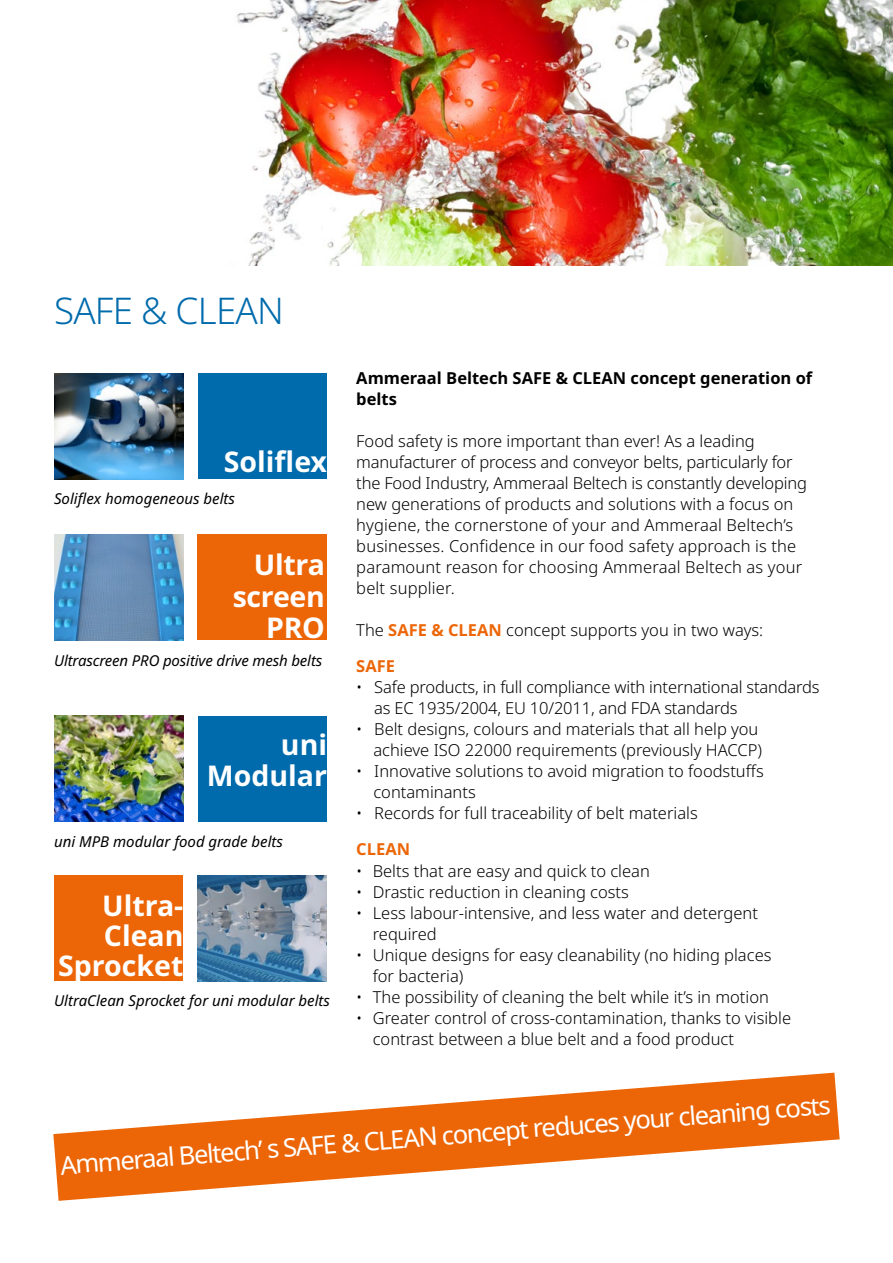
<style>
.page{position:relative;width:893px;height:1263px;background:#fff}
.page>*{position:absolute;margin:0;border:0;box-sizing:border-box;transform-origin:0 0}
.t1{font:300 36.75px "Noto Sans";letter-spacing:-.02em;color:#006bac}
.t2{font:700 28.5px/31.5px "Noto Sans";color:#fff;text-align:right}
.t3{font:25.5px "Noto Sans";color:#fff}
.t4{font:300 16.5px/21px "Noto Sans";color:#000}
.t5{font:700 16.5px/21px "Noto Sans";color:#000}
.t6{font:700 16.5px "Noto Sans";color:#ec6608}
.t7{font:italic 15px "Noto Sans";color:#000}
.s1{font-weight:700;color:#ec6608}
</style>
<div class="page">
<svg style="left:53px;top:1073px;width:787px;height:128px;fill:#ec6608"></svg>
<div style="left:54px;top:875px;width:129px;height:106px;background:#ec6608"></div>
<img style="left:198px;top:875px;width:128px;height:106px">
<div style="left:197px;top:534px;width:129px;height:106px;background:#ec6608"></div>
<img style="left:54px;top:534px;width:129px;height:106px">
<div style="left:198px;top:373px;width:129px;height:106px;background:#006bac"></div>
<img style="left:54px;top:373px;width:129px;height:106px">
<div style="left:198px;top:716px;width:129px;height:106px;background:#006bac"></div>
<img style="left:54px;top:716px;width:129px;height:106px">
<img style="left:236px;top:0;width:657px;height:266px">
<h1 class="t1" style="left:54px;top:285px;width:231px">SAFE &amp; CLEAN</h1>
<h2 class="t2" style="left:224px;top:447px;width:105px">Soliflex</h2>
<p class="t7" style="left:54px;top:488px;width:183px">Soliflex homogeneous belts</p>
<h2 class="t2" style="left:233px;top:550px;width:94px">Ultra screen<br>PRO</h2>
<p class="t7" style="left:54px;top:649px;width:270px">Ultrascreen PRO positive drive mesh belts</p>
<h2 class="t2" style="left:207px;top:729px;width:122px">uni<br>Modular</h2>
<p class="t7" style="left:54px;top:830px;width:231px">uni MPB modular food grade belts</p>
<h2 class="t2" style="left:58px;top:891px;width:127px;line-height:30px">Ultra-<br>Clean<br>Sprocket</h2>
<p class="t7" style="left:54px;top:990px;width:278px">UltraClean Sprocket for uni modular belts</p>
<p class="t5" style="left:356px;top:368px;width:457px">Ammeraal Beltech SAFE &amp; CLEAN concept generation of belts</p>
<p class="t4" style="left:356px;top:431px;width:452px">Food safety is more important than ever! As a leading manufacturer of process and conveyor belts, particularly for the Food Industry, Ammeraal Beltech is constantly developing new generations of products and solutions with a focus on hygiene, the cornerstone of your and Ammeraal Beltech’s businesses. Confidence in our food safety approach is the paramount reason for choosing Ammeraal Beltech as your belt supplier.</p>
<p class="t4" style="left:356px;top:613px;width:409px;line-height:36px">The <span class="s1">SAFE &amp; CLEAN</span> concept supports you in two ways:<br><span class="s1">SAFE</span></p>
<p class="t4" style="left:374px;top:677px;width:447px;text-indent:-18px">• Safe products, in full compliance with international standards as EC 1935/2004, EU 10/2011, and FDA standards</p>
<p class="t4" style="left:356px;top:719px;width:407px;text-align:right">• Belt designs, colours and materials that all help you achieve ISO 22000 requirements (previously HACCP)</p>
<p class="t4" style="left:373px;top:761px;width:392px;text-indent:-17px">• Innovative solutions to avoid migration to foodstuffs contaminants</p>
<p class="t4" style="left:356px;top:803px;width:343px">• Records for full traceability of belt materials</p>
<p class="t6" style="left:356px;top:838px;width:55px">CLEAN</p>
<p class="t4" style="left:356px;top:860px;width:295px">• Belts that are easy and quick to clean</p>
<p class="t4" style="left:356px;top:881px;width:274px">• Drastic reduction in cleaning costs</p>
<p class="t4" style="left:373px;top:902px;width:387px;text-indent:-16px">• Less labour-intensive, and less water and detergent required</p>
<p class="t4" style="left:373px;top:944px;width:400px;text-indent:-16px">• Unique designs for easy cleanability (no hiding places for bacteria)</p>
<p class="t4" style="left:356px;top:986px;width:414px">• The possibility of cleaning the belt while it’s in motion</p>
<p class="t4" style="left:373px;top:1007px;width:420px;text-indent:-16px">• Greater control of cross-contamination, thanks to visible contrast between a blue belt and a food product</p>
<h3 class="t3" style="left:59px;top:1144px;width:774px;rotate:-4deg">Ammeraal Beltech’ s SAFE &amp; CLEAN concept reduces your cleaning costs</h3>
</div>
